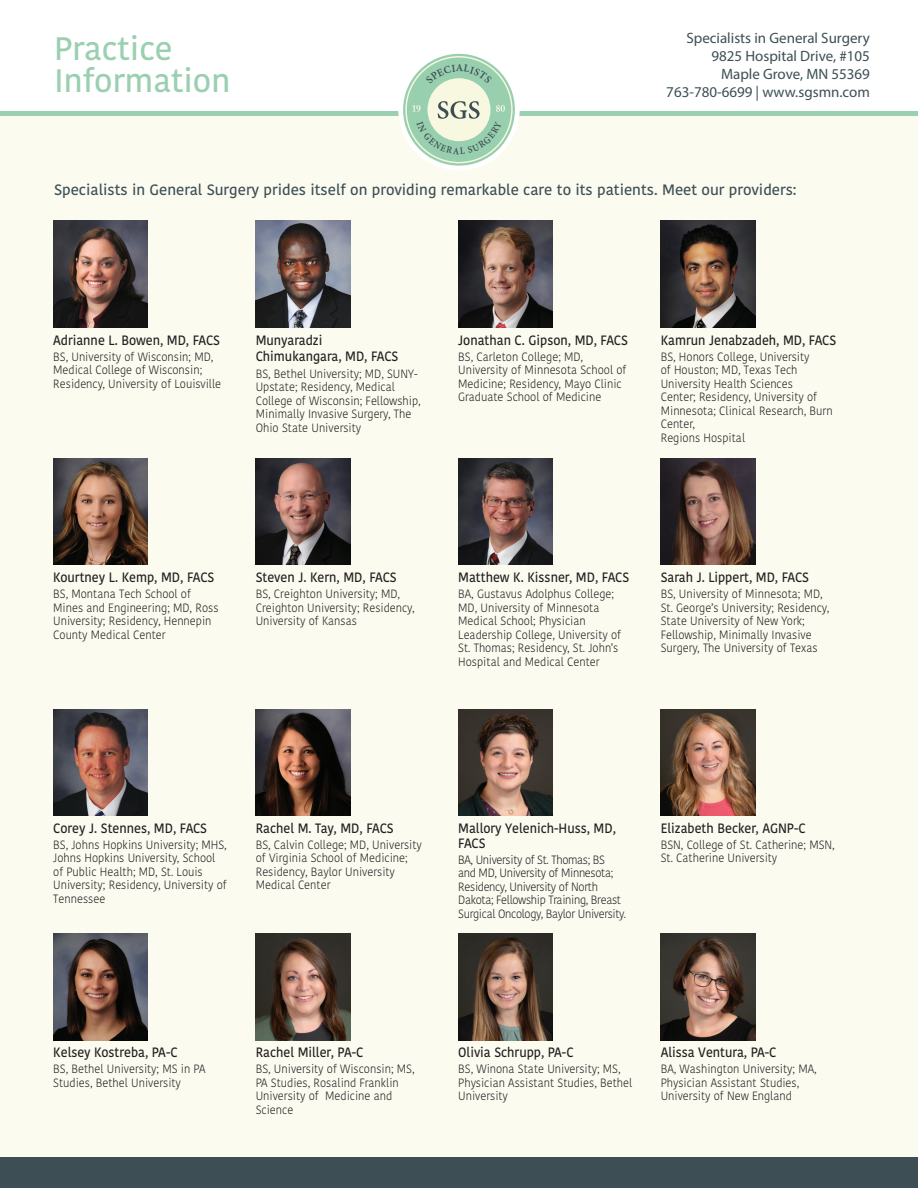
<style>
.page{position:relative;width:918px;height:1188px;background:#fff}
.page>*{position:absolute;margin:0;border:0;box-sizing:border-box;transform-origin:0 0}
.t1{font:500 32.4px/31.5px "Kohinoor Devanagari";color:#9acfb0}
.t2{font:500 15px "Kohinoor Devanagari";color:#3d4f55}
.t3{font:15px/18px "Myriad Pro";color:#3d4f55;text-align:right}
.t4{font:500 13.5px/16.5px "Kohinoor Devanagari";color:#231f20;scale:.93 1}
.t5{font:300 12px/13.5px "Kohinoor Devanagari";color:#231f20;scale:.93 1}
.t6{font:300 12px/13.5px "Kohinoor Devanagari";letter-spacing:-.03em;color:#231f20;scale:.93 1}
</style>
<div class="page">
<div style="left:0;top:116px;width:918px;height:1042px;background:#fbfbf0"></div>
<hr style="left:0;top:112px;width:918px;height:4px;background:#9acfb0">
<div style="left:398px;top:49px;width:122px;height:121px;border:10px solid #fff;border-radius:50%"></div>
<svg style="left:403px;top:54px;width:112px;height:112px"></svg>
<div style="left:406px;top:57px;width:106px;height:106px;background:#98cfae;border-radius:50%"></div>
<div style="left:427px;top:77px;width:64px;height:65px;background:#f8f7e0;border-radius:50%"></div>
<div style="left:0;top:1158px;width:918px;height:30px;background:#3d4f55"></div>
<img style="left:53px;top:221px;width:95px;height:106px">
<img style="left:256px;top:221px;width:94px;height:106px">
<img style="left:458px;top:221px;width:95px;height:106px">
<img style="left:661px;top:221px;width:94px;height:106px">
<img style="left:53px;top:459px;width:95px;height:106px">
<img style="left:256px;top:459px;width:94px;height:106px">
<img style="left:458px;top:459px;width:95px;height:106px">
<img style="left:661px;top:459px;width:94px;height:106px">
<img style="left:53px;top:709px;width:95px;height:106px">
<img style="left:256px;top:709px;width:94px;height:106px">
<img style="left:458px;top:709px;width:95px;height:106px">
<img style="left:661px;top:709px;width:94px;height:106px">
<img style="left:53px;top:934px;width:95px;height:106px">
<img style="left:256px;top:934px;width:94px;height:106px">
<img style="left:458px;top:934px;width:95px;height:106px">
<img style="left:661px;top:934px;width:94px;height:106px">
<svg style="left:412px;top:101px;width:93px;height:53px"></svg>
<svg style="left:426px;top:64px;width:66px;height:20px"></svg>
<h1 class="t1" style="left:54px;top:33px;width:178px">Practice<br>Information</h1>
<p class="t3" style="left:666px;top:28px;width:205px">Specialists in General Surgery<br>9825 Hospital Drive, #105<br>Maple Grove, MN 55369<br>763-780-6699 | www.sgsmn.com</p>
<p class="t2" style="left:54px;top:181px;width:744px">Specialists in General Surgery prides itself on providing remarkable care to its patients. Meet our providers:</p>
<p class="t4" style="left:53px;top:332px;width:181px">Adrianne L. Bowen, MD, FACS</p>
<p class="t5" style="left:53px;top:350px;width:182px">BS, University of Wisconsin; MD,<br>Medical College of Wisconsin;<br>Residency, University of Louisville</p>
<p class="t4" style="left:256px;top:332px;width:155px">Munyaradzi<br>Chimukangara, MD, FACS</p>
<p class="t5" style="left:256px;top:367px;width:179px">BS, Bethel University; MD, SUNY-<br>Upstate; Residency, Medical<br>College of Wisconsin; Fellowship,<br>Minimally Invasive Surgery, The<br>Ohio State University</p>
<p class="t4" style="left:458px;top:332px;width:184px">Jonathan C. Gipson, MD, FACS</p>
<p class="t5" style="left:458px;top:350px;width:182px">BS, Carleton College; MD,<br>University of Minnesota School of<br>Medicine; Residency, Mayo Clinic<br>Graduate School of Medicine</p>
<p class="t4" style="left:661px;top:332px;width:190px">Kamrun Jenabzadeh, MD, FACS</p>
<p class="t5" style="left:661px;top:350px;width:186px">BS, Honors College, University<br>of Houston; MD, Texas Tech<br>University Health Sciences<br>Center; Residency, University of<br>Minnesota; Clinical Research, Burn<br>Center,<br>Regions Hospital</p>
<p class="t4" style="left:53px;top:569px;width:175px">Kourtney L. Kemp, MD, FACS</p>
<p class="t5" style="left:53px;top:587px;width:179px">BS, Montana Tech School of<br>Mines and Engineering; MD, Ross<br>University; Residency, Hennepin<br>County Medical Center</p>
<p class="t4" style="left:256px;top:569px;width:153px">Steven J. Kern, MD, FACS</p>
<p class="t5" style="left:256px;top:587px;width:172px">BS, Creighton University; MD,<br>Creighton University; Residency,<br>University of Kansas</p>
<p class="t4" style="left:458px;top:569px;width:185px">Matthew K. Kissner, MD, FACS</p>
<p class="t5" style="left:458px;top:587px;width:177px">BA, Gustavus Adolphus College;<br>MD, University of Minnesota<br>Medical School; Physician<br>Leadership College, University of<br>St. Thomas; Residency, St. John’s<br>Hospital and Medical Center</p>
<p class="t4" style="left:661px;top:569px;width:161px">Sarah J. Lippert, MD, FACS</p>
<p class="t5" style="left:661px;top:587px;width:183px">BS, University of Minnesota; MD, St. George’s University; Residency, State University of New York; Fellowship, Minimally Invasive Surgery, The University of Texas</p>
<p class="t4" style="left:53px;top:820px;width:167px">Corey J. Stennes, MD, FACS</p>
<p class="t5" style="left:53px;top:838px;width:188px">BS, Johns Hopkins University; MHS,<br>Johns Hopkins University, School of Public Health; MD, St. Louis<br>University; Residency, University of<br>Tennessee</p>
<p class="t4" style="left:256px;top:820px;width:150px">Rachel M. Tay, MD, FACS</p>
<p class="t5" style="left:256px;top:838px;width:180px">BS, Calvin College; MD, University of Virginia School of Medicine;<br>Residency, Baylor University<br>Medical Center</p>
<p class="t4" style="left:458px;top:821px;width:171px;line-height:15px">Mallory Yelenich-Huss, MD,<br>FACS</p>
<p class="t6" style="left:458px;top:853px;width:182px">BA, University of St. Thomas; BS<br>and MD, University of Minnesota; Residency, University of North Dakota; Fellowship Training, Breast Surgical Oncology, Baylor University.</p>
<p class="t4" style="left:661px;top:820px;width:157px">Elizabeth Becker, AGNP-C</p>
<p class="t5" style="left:661px;top:838px;width:189px">BSN, College of St. Catherine; MSN,<br>St. Catherine University</p>
<p class="t4" style="left:53px;top:1045px;width:135px">Kelsey Kostreba, PA-C</p>
<p class="t5" style="left:53px;top:1062px;width:165px">BS, Bethel University; MS in PA<br>Studies, Bethel University</p>
<p class="t4" style="left:256px;top:1045px;width:117px">Rachel Miller, PA-C</p>
<p class="t5" style="left:256px;top:1062px;width:172px">BS, University of Wisconsin; MS,<br>PA Studies, Rosalind Franklin<br>University of Medicine and<br>Science</p>
<p class="t4" style="left:458px;top:1045px;width:126px">Olivia Schrupp, PA-C</p>
<p class="t5" style="left:458px;top:1062px;width:189px">BS, Winona State University; MS,<br>Physician Assistant Studies, Bethel<br>University</p>
<p class="t4" style="left:661px;top:1045px;width:126px">Alissa Ventura, PA-C</p>
<p class="t5" style="left:661px;top:1062px;width:169px">BA, Washington University; MA,<br>Physician Assistant Studies,<br>University of New England</p>
</div>
